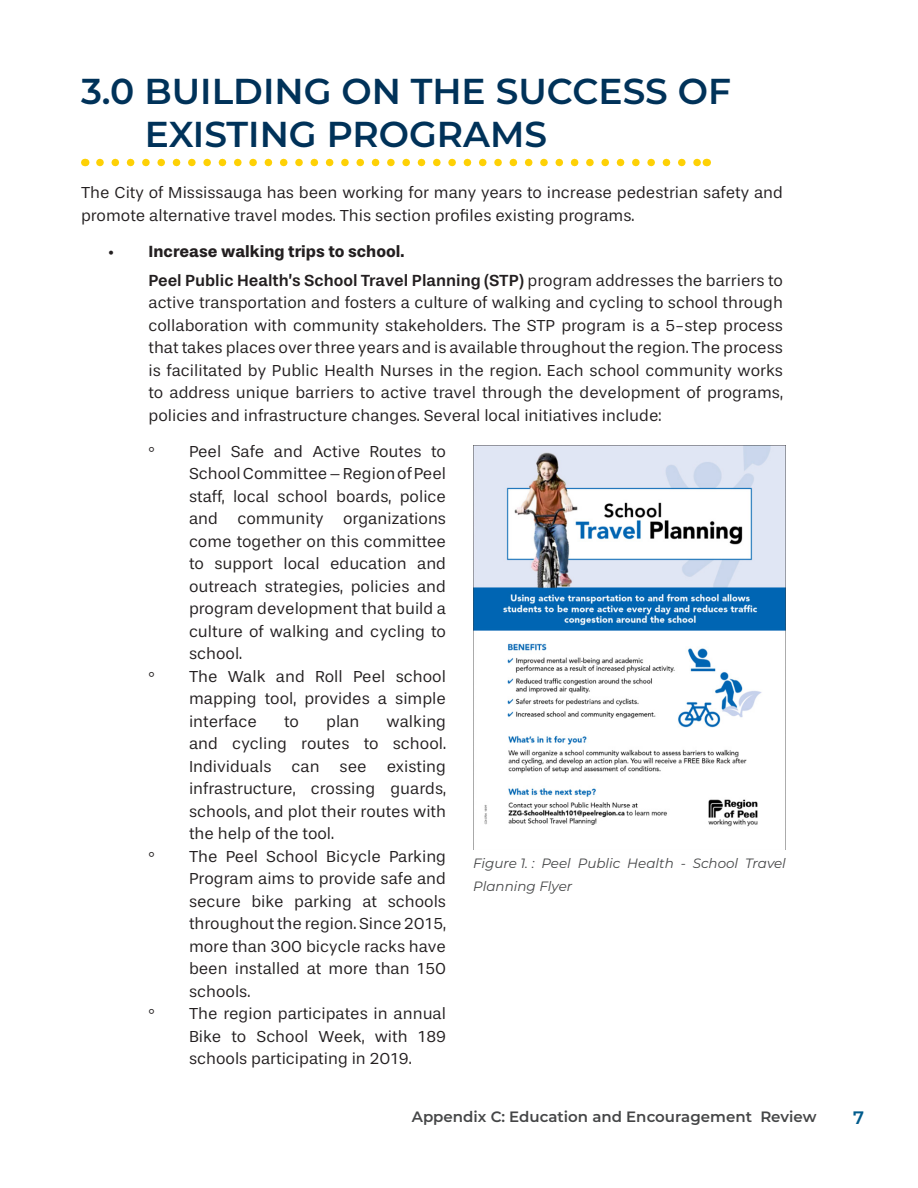
<style>
.page{position:relative;width:918px;height:1188px;background:#fff}
.page>*{position:absolute;margin:0;border:0;box-sizing:border-box;transform-origin:0 0}
.Heading_1{font:600 36px/43.2px "Montserrat";color:#003259}
.t1{font:600 18px "Montserrat";color:#005b8c}
.Body_Text{font:16.5px/22.5px "Stevie Sans";color:#231f20;text-align:justify}
.t2{font:700 16.5px "Stevie Sans";color:#231f20}
.t3{font:16.5px "Mr Eaves San OT";color:#231f20}
.t4{font:600 15px "Montserrat";color:#454647}
.t5{font:italic 13.5px/22.5px "Montserrat";color:#454647}
.s1{font-weight:400}
.s2{font-weight:500}
</style>
<div class="page">
<svg style="left:100px;top:159px;width:599px;height:7px"></svg>
<img style="left:473px;top:446px;width:313px;height:403px">
<p class="Heading_1" style="left:145px;top:68px;width:588px;text-indent:-64px">3.0 BUILDING ON THE SUCCESS OF<br>EXISTING PROGRAMS</p>
<p class="Body_Text" style="left:81px;top:181px;width:704px">The City of Mississauga has been working for many years to increase pedestrian safety and promote alternative travel modes. This section profiles existing programs.</p>
<p class="t2" style="left:108px;top:242px;width:298px"><span class="s1">•</span> Increase walking trips to school.</p>
<p class="Body_Text" style="left:148px;top:269px;width:636px"><span class="s2">Peel Public Health’s School Travel Planning (STP)</span> program addresses the barriers to active transportation and fosters a culture of walking and cycling to school through collaboration with community stakeholders. The STP program is a 5-step process that takes places over three years and is available throughout the region. The process is facilitated by Public Health Nurses in the region. Each school community works to address unique barriers to active travel through the development of programs, policies and infrastructure changes. Several local initiatives include:</p>
<p class="t3" style="left:148px;top:443px;width:8px">°</p>
<p class="Body_Text" style="left:189px;top:440px;width:259px">Peel Safe and Active Routes to School Committee – Region of Peel staff, local school boards, police and community organizations come together on this committee to support local education and outreach strategies, policies and program development that build a culture of walking and cycling to school.</p>
<p class="t3" style="left:148px;top:668px;width:8px">°</p>
<p class="Body_Text" style="left:189px;top:665px;width:259px">The Walk and Roll Peel school mapping tool, provides a simple interface</p>
<p class="Body_Text" style="left:189px;top:710px;width:259px;text-indent:198px">walking and cycling routes to school.<br>Individuals can see existing infrastructure, crossing guards, schools, and plot their routes with the help of the tool.</p>
<p class="Body_Text" style="left:284px;top:710px;width:16px">to</p>
<p class="Body_Text" style="left:326px;top:710px;width:35px">plan</p>
<p class="t3" style="left:148px;top:848px;width:8px">°</p>
<p class="Body_Text" style="left:189px;top:845px;width:259px">The Peel School Bicycle Parking Program aims to provide safe and secure bike parking at schools throughout the region. Since 2015, more than 300 bicycle racks have been installed at more than 150 schools.</p>
<p class="t3" style="left:148px;top:1005px;width:8px">°</p>
<p class="Body_Text" style="left:189px;top:1003px;width:259px">The region participates in annual Bike to School Week, with 189 schools participating in 2019.</p>
<p class="t5" style="left:473px;top:852px;width:314px">Figure 1. : Peel Public Health - School Travel<br>Planning Flyer</p>
<p class="t4" style="left:412px;top:1106px;width:406px">Appendix C: Education and Encouragement Review</p>
<p class="t1" style="left:853px;top:1105px;width:12px">7</p>
</div>
